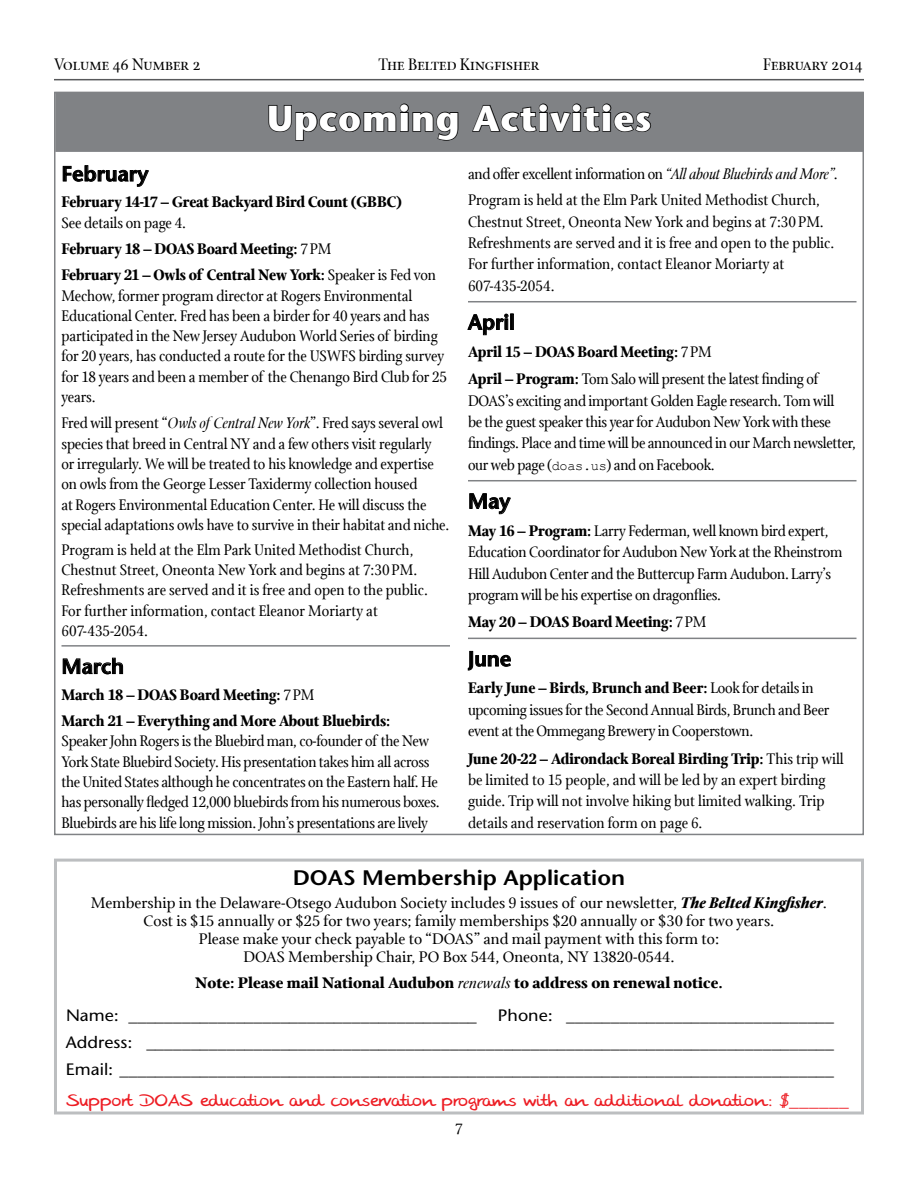
<style>
.page{position:relative;width:918px;height:1188px;background:#fff}
.page>*{position:absolute;margin:0;border:0;box-sizing:border-box;transform-origin:0 0}
.t1{font:700 36px "Stone Sans";letter-spacing:.025em;color:#fff}
.t2{font:600 21px "Stone Sans";color:#000}
.t3{font:600 21px "Stone Sans";color:#000;scale:1.08 1}
.t4{font:18px "Stone Handwriting";letter-spacing:.01em;color:#ed1d24;scale:1.08 1}
.t5{font:18px "Stone Print SC";color:#000}
.t6{font:16.5px/20.2px "Stone Print";letter-spacing:-.01em;color:#000}
.t7{font:700 16.5px/26.2px "Stone Print";letter-spacing:-.01em;color:#000}
.t8{font:16.5px/18px "Stone Print";letter-spacing:-.01em;color:#000;text-align:center;scale:1.08 1}
.t9{font:16.5px/27px "Stone Sans";color:#000;text-align:justify;scale:1.08 1}
.t10{font:700 16.5px "Stone Print";letter-spacing:-.01em;color:#000;scale:1.08 1}
.s1{font-weight:400}
.s2{font-style:italic}
.s3{font-family:"Courier New";font-size:13.5px}
.s4{font-weight:700}
.s5{font-weight:700;font-style:italic}
.s6{font-weight:400;font-style:italic}
.s7{font-style:inherit}
.s8{font-family:"Stone Sans"}
</style>
<div class="page">
<hr style="left:54px;top:79px;width:810px;height:1px;background:#58595b">
<hr style="left:62px;top:645px;width:388px;height:2px;background:#808285">
<svg style="left:62px;top:165px;width:87px;height:22px"></svg>
<svg style="left:62px;top:657px;width:61px;height:18px"></svg>
<hr style="left:468px;top:301px;width:388px;height:1px;background:#808285">
<hr style="left:468px;top:480px;width:388px;height:1px;background:#808285">
<hr style="left:468px;top:638px;width:388px;height:1px;background:#808285">
<svg style="left:467px;top:314px;width:46px;height:21px"></svg>
<svg style="left:469px;top:493px;width:42px;height:21px"></svg>
<svg style="left:468px;top:651px;width:43px;height:20px"></svg>
<div style="left:55px;top:92px;width:808px;height:60px;background:#808285"></div>
<svg style="left:268px;top:103px;width:191px;height:38px"></svg>
<svg style="left:472px;top:103px;width:179px;height:29px"></svg>
<div style="left:54px;top:859px;width:810px;height:255px;border:3px solid #bcbec0"></div>
<p class="t5" style="left:54px;top:54px;width:148px">Volume 46 Number 2</p>
<p class="t5" style="left:379px;top:54px;width:162px">The Belted Kingfisher</p>
<p class="t5" style="left:763px;top:54px;width:101px">February 2014</p>
<h1 class="t1" style="left:267px;top:96px;width:386px">Upcoming Activities</h1>
<p class="t2" style="left:62px;top:161px;width:88px">February</p>
<p class="t7" style="left:62px;top:189px;width:342px">February 14-17 – Great Backyard Bird Count (GBBC)</p>
<p class="t7" style="left:62px;top:209px;width:376px"><span class="s1">See details on page 4.<br></span>February 18 – DOAS Board Meeting: <span class="s1">7PM<br></span>February 21 – Owls of Central New York: <span class="s1">Speaker is Fed von</span></p>
<p class="t6" style="left:62px;top:285px;width:387px">Mechow, former program director at Rogers Environmental Educational Center. Fred has been a birder for 40 years and has participated in the New Jersey Audubon World Series of birding for 20 years, has conducted a route for the USWFS birding survey for 18 years and been a member of the Chenango Bird Club for 25 years.</p>
<p class="t6" style="left:62px;top:413px;width:389px">Fred will present “<span class="s2">Owls of Central New York</span>”. Fred says several owl species that breed in Central NY and a few others visit regularly<br>or irregularly. We will be treated to his knowledge and expertise on owls from the George Lesser Taxidermy collection housed<br>at Rogers Environmental Education Center. He will discuss the special adaptations owls have to survive in their habitat and niche.</p>
<p class="t6" style="left:62px;top:539px;width:368px">Program is held at the Elm Park United Methodist Church, Chestnut Street, Oneonta New York and begins at 7:30 PM.<br>Refreshments are served and it is free and open to the public.<br>For further information, contact Eleanor Moriarty at 607-435-2054.</p>
<p class="t2" style="left:62px;top:653px;width:64px">March</p>
<p class="t7" style="left:62px;top:682px;width:330px">March 18 – DOAS Board Meeting: <span class="s1">7PM<br></span>March 21 – Everything and More About Bluebirds:</p>
<p class="t6" style="left:62px;top:731px;width:380px">Speaker John Rogers is the Bluebird man, co-founder of the New York State Bluebird Society. His presentation takes him all across the United States although he concentrates on the Eastern half. He has personally fledged 12,000 bluebirds from his numerous boxes.<br>Bluebirds are his life long mission. John’s presentations are lively</p>
<p class="t6" style="left:468px;top:161px;width:371px;line-height:25.8px">and offer excellent information on <span class="s2">“All about Bluebirds and More”</span>.<br>Program is held at the Elm Park United Methodist Church,</p>
<p class="t6" style="left:468px;top:211px;width:368px;line-height:21.3px">Chestnut Street, Oneonta New York and begins at 7:30 PM.<br>Refreshments are served and it is free and open to the public.<br>For further information, contact Eleanor Moriarty at 607-435-2054.</p>
<p class="t2" style="left:468px;top:309px;width:48px">April</p>
<p class="t7" style="left:468px;top:338px;width:352px;line-height:27.3px">April 15 – DOAS Board Meeting: <span class="s1">7PM<br></span>April – Program: <span class="s1">Tom Salo will present the latest finding of</span></p>
<p class="t6" style="left:468px;top:390px;width:389px;line-height:21.3px">DOAS’s exciting and important Golden Eagle research. Tom will<br>be the guest speaker this year for Audubon New York with these findings. Place and time will be announced in our March newsletter, our web page (<span class="s3">doas.us</span>) and on Facebook.</p>
<p class="t2" style="left:468px;top:488px;width:44px">May</p>
<p class="t6" style="left:468px;top:520px;width:376px;line-height:21.3px"><span class="s4">May 16 – Program:</span> Larry Federman, well known bird expert, Education Coordinator for Audubon New York at the Rheinstrom Hill Audubon Center and the Buttercup Farm Audubon. Larry’s program will be his expertise on dragonflies.</p>
<p class="t7" style="left:468px;top:609px;width:240px">May 20 – DOAS Board Meeting: <span class="s1">7PM</span></p>
<p class="t2" style="left:468px;top:646px;width:45px">June</p>
<p class="t6" style="left:468px;top:678px;width:363px;line-height:21.3px"><span class="s4">Early June – Birds, Brunch and Beer:</span> Look for details in upcoming issues for the Second Annual Birds, Brunch and Beer event at the Ommegang Brewery in Cooperstown.</p>
<p class="t6" style="left:468px;top:748px;width:377px;line-height:21.3px"><span class="s4">June 20-22 – Adirondack Boreal Birding Trip:</span> This trip will be limited to 15 people, and will be led by an expert birding guide. Trip will not involve hiking but limited walking. Trip details and reservation form on page 6.</p>
<p class="t3" style="left:293px;top:865px;width:309px">DOAS Membership Application</p>
<p class="t8" style="left:91px;top:894px;width:683px">Membership in the Delaware-Otsego Audubon Society includes 9 issues of our newsletter, <span class="s5">The Belted Kingfisher</span>.<br>Cost is $15 annually or $25 for two years; family memberships $20 annually or $30 for two years.<br>Please make your check payable to “DOAS” and mail payment with this form to:<br>DOAS Membership Chair, PO Box 544, Oneonta, NY 13820-0544.</p>
<p class="t10" style="left:195px;top:973px;width:490px">Note: Please mail National Audubon <span class="s6">renewals</span> to address on renewal notice.</p>
<p class="t9" style="left:66px;top:1002px;width:382px"><span class="s7">Name:</span> _______________________________________</p>
<p class="t9" style="left:66px;top:1002px;width:713px;text-indent:432px"><span class="s7">Phone</span>: ______________________________ <span class="s7">Address</span>: _____________________________________________________________________________ <span class="s7">Email</span>: ________________________________________________________________________________</p>
<p class="t4" style="left:66px;top:1090px;width:726px">Support DOAS education and conservation programs with an additional donation: $<span class="s8">______</span></p>
<p class="t6" style="left:455px;top:1119px;width:9px">7</p>
</div>
